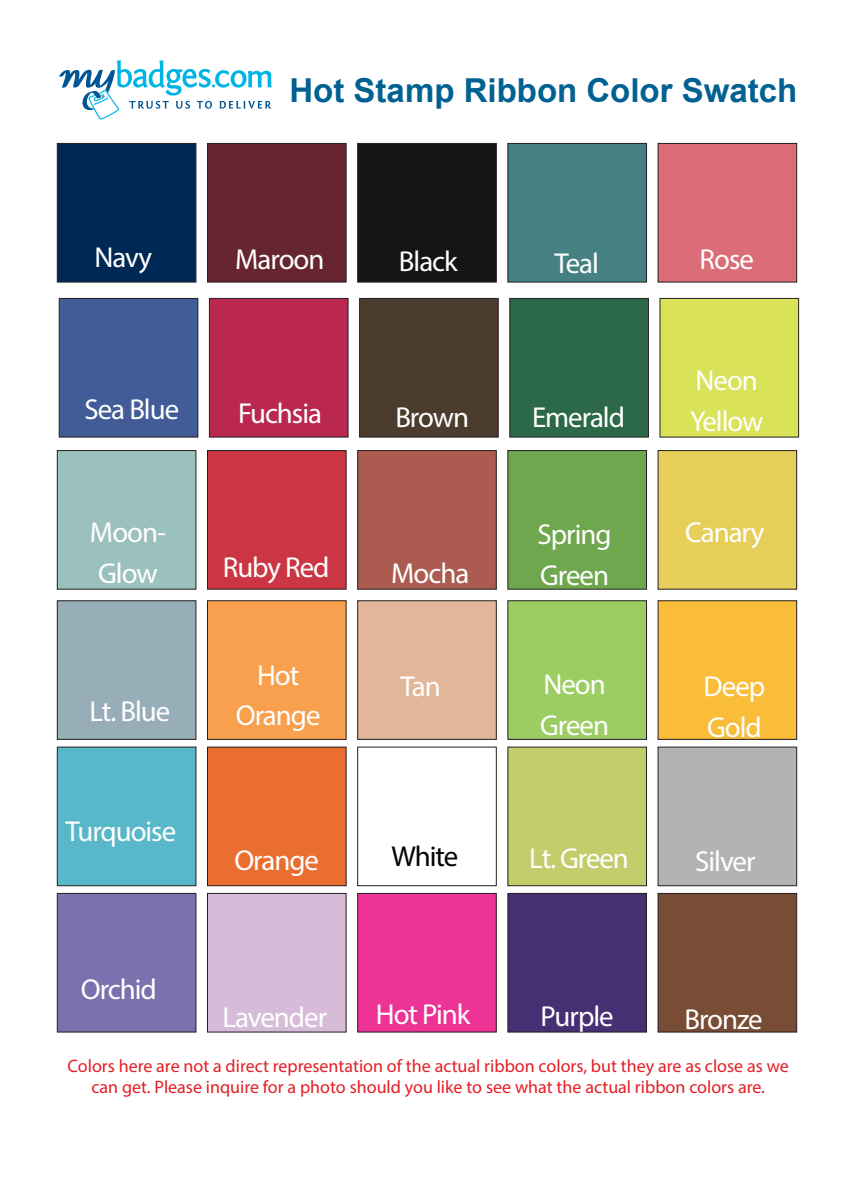
<style>
.page{position:relative;width:864px;height:1188px;background:#fff}
.page>*{position:absolute;margin:0;border:0;box-sizing:border-box;transform-origin:0 0}
.t1{font:700 33px "Arial";color:#006192}
.t2{font:28.95px/40.5px "Myriad Pro";letter-spacing:-.035em;color:#fff}
.t3{font:28.95px "Myriad Pro";letter-spacing:-.04em;color:#050504}
.t4{font:18px/21.6px "Myriad Pro";color:#e41e25;text-align:center}
</style>
<div class="page">
<div style="left:57px;top:143px;width:139px;height:139px;background:#002855;border:1px solid #231f20"></div>
<div style="left:207px;top:143px;width:139px;height:139px;background:#672530;border:1px solid #231f20"></div>
<div style="left:357px;top:143px;width:140px;height:139px;background:#161515;border:1px solid #231f20"></div>
<div style="left:508px;top:143px;width:139px;height:139px;background:#458182;border:1px solid #231f20"></div>
<div style="left:658px;top:143px;width:139px;height:139px;background:#db6d78;border:1px solid #231f20"></div>
<div style="left:59px;top:298px;width:139px;height:139px;background:#425c98;border:1px solid #231f20"></div>
<div style="left:209px;top:298px;width:139px;height:139px;background:#ba274f;border:1px solid #231f20"></div>
<div style="left:359px;top:298px;width:139px;height:139px;background:#4b3c2e;border:1px solid #231f20"></div>
<div style="left:510px;top:298px;width:139px;height:139px;background:#2c6948;border:1px solid #231f20"></div>
<div style="left:660px;top:298px;width:139px;height:139px;background:#d9e258;border:1px solid #231f20"></div>
<div style="left:57px;top:450px;width:139px;height:139px;background:#9bc1bf;border:1px solid #231f20"></div>
<div style="left:207px;top:450px;width:139px;height:139px;background:#ca3643;border:1px solid #231f20"></div>
<div style="left:357px;top:450px;width:140px;height:139px;background:#ab5b50;border:1px solid #231f20"></div>
<div style="left:508px;top:450px;width:139px;height:139px;background:#6ea74d;border:1px solid #231f20"></div>
<div style="left:658px;top:450px;width:139px;height:139px;background:#e7ce59;border:1px solid #231f20"></div>
<div style="left:57px;top:601px;width:139px;height:139px;background:#97adb7;border:1px solid #231f20"></div>
<div style="left:207px;top:601px;width:139px;height:139px;background:#f8a04e;border:1px solid #231f20"></div>
<div style="left:357px;top:601px;width:140px;height:139px;background:#e2b699;border:1px solid #231f20"></div>
<div style="left:508px;top:601px;width:139px;height:139px;background:#9bcd63;border:1px solid #231f20"></div>
<div style="left:658px;top:601px;width:139px;height:139px;background:#f9bd3a;border:1px solid #231f20"></div>
<div style="left:57px;top:747px;width:139px;height:139px;background:#58b7c8;border:1px solid #231f20"></div>
<div style="left:207px;top:747px;width:139px;height:139px;background:#eb6e31;border:1px solid #231f20"></div>
<div style="left:357px;top:747px;width:140px;height:139px;background:#fff;border:1px solid #231f20"></div>
<div style="left:508px;top:747px;width:139px;height:139px;background:#c2ce6c;border:1px solid #231f20"></div>
<div style="left:658px;top:747px;width:139px;height:139px;background:#b3b3b3;border:1px solid #231f20"></div>
<div style="left:57px;top:893px;width:139px;height:139px;background:#7a71ae;border:1px solid #231f20"></div>
<div style="left:207px;top:893px;width:139px;height:139px;background:#d7bcd9;border:1px solid #231f20"></div>
<div style="left:357px;top:893px;width:140px;height:139px;background:#ed3395;border:1px solid #231f20"></div>
<div style="left:508px;top:893px;width:139px;height:139px;background:#462f73;border:1px solid #231f20"></div>
<div style="left:658px;top:893px;width:139px;height:139px;background:#794c35;border:1px solid #231f20"></div>
<svg style="left:59px;top:60px;width:213px;height:60px"></svg>
<p class="t1" style="left:290px;top:67px;width:509px">Hot Stamp Ribbon Color Swatch</p>
<p class="t2" style="left:95px;top:236px;width:59px">Navy</p>
<p class="t2" style="left:235px;top:238px;width:91px">Maroon</p>
<p class="t2" style="left:399px;top:240px;width:60px">Black</p>
<p class="t2" style="left:554px;top:242px;width:46px">Teal</p>
<p class="t2" style="left:700px;top:238px;width:56px">Rose</p>
<p class="t2" style="left:84px;top:389px;width:96px">Sea Blue</p>
<p class="t2" style="left:238px;top:392px;width:85px">Fuchsia</p>
<p class="t2" style="left:395px;top:396px;width:75px">Brown</p>
<p class="t2" style="left:532px;top:396px;width:95px">Emerald</p>
<p class="t2" style="left:690px;top:360px;width:75px">Neon<br>Yellow</p>
<p class="t2" style="left:90px;top:512px;width:77px">Moon-<br>Glow</p>
<p class="t2" style="left:89px;top:691px;width:82px">Lt. Blue</p>
<p class="t2" style="left:65px;top:810px;width:112px">Turquoise</p>
<p class="t2" style="left:81px;top:968px;width:78px">Orchid</p>
<p class="t2" style="left:223px;top:546px;width:108px">Ruby Red</p>
<p class="t2" style="left:391px;top:552px;width:80px">Mocha</p>
<p class="t2" style="left:538px;top:514px;width:76px">Spring<br>Green</p>
<p class="t2" style="left:685px;top:512px;width:81px">Canary</p>
<p class="t2" style="left:236px;top:654px;width:86px;text-align:center">Hot<br>Orange</p>
<p class="t2" style="left:400px;top:666px;width:42px">Tan</p>
<p class="t2" style="left:540px;top:664px;width:70px">Neon<br>Green</p>
<p class="t2" style="left:704px;top:666px;width:63px">Deep<br>Gold</p>
<p class="t2" style="left:234px;top:839px;width:86px">Orange</p>
<p class="t3" style="left:392px;top:838px;width:68px">White</p>
<p class="t2" style="left:529px;top:837px;width:101px">Lt. Green</p>
<p class="t2" style="left:695px;top:841px;width:62px">Silver</p>
<p class="t2" style="left:223px;top:997px;width:106px">Lavender</p>
<p class="t2" style="left:376px;top:993px;width:96px">Hot Pink</p>
<p class="t2" style="left:541px;top:995px;width:75px">Purple</p>
<p class="t2" style="left:684px;top:999px;width:80px">Bronze</p>
<p class="t4" style="left:68px;top:1055px;width:723px">Colors here are not a direct representation of the actual ribbon colors, but they are as close as we can get. Please inquire for a photo should you like to see what the actual ribbon colors are.</p>
</div>
